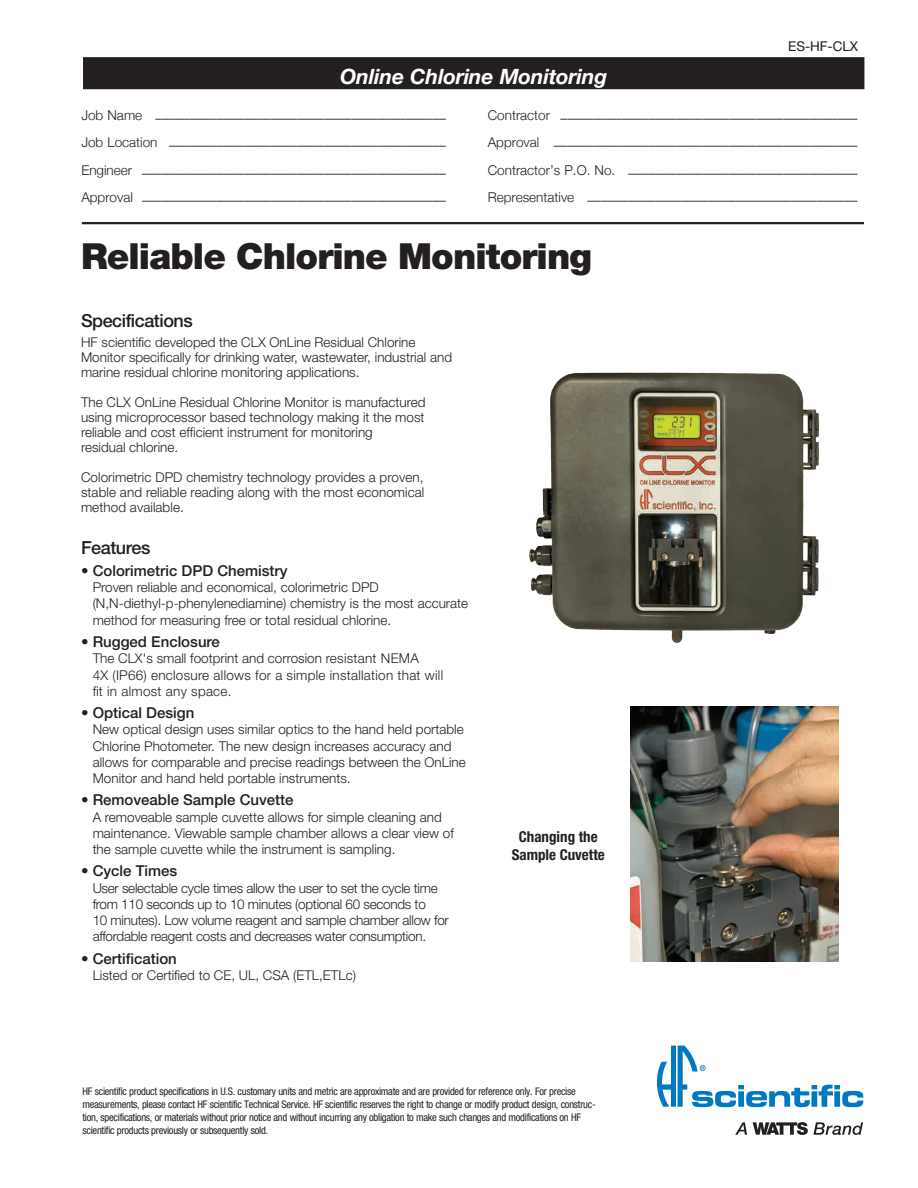
<style>
.page{position:relative;width:918px;height:1188px;background:#fff}
.page>*{position:absolute;margin:0;border:0;box-sizing:border-box;transform-origin:0 0}
.t1{font:900 36px "Helvetica Neue LT Std";letter-spacing:-.025em;color:#231f20}
.t2{font:italic 700 21px "Helvetica Neue";letter-spacing:-.01em;color:#fff}
.t3{font:500 18px "Helvetica Neue LT Std";letter-spacing:-.025em;color:#231f20}
.t4{font:500 15px "Helvetica Neue LT Std";color:#231f20}
.t5{font:700 condensed 15px/18px "Helvetica Neue LT Std";color:#231f20;text-align:center}
.t6{font:300 13.5px/15px "Helvetica Neue LT Std";color:#231f20}
.t7{font:300 13.5px "Helvetica Neue";color:#231f20}
.t8{font:300 13.5px/16.2px "Helvetica Neue LT Std";letter-spacing:-.02em;color:#231f20}
.t9{font:300 13.5px/16.2px "Helvetica Neue LT Std";letter-spacing:.02em;color:#231f20}
.t10{font:13.5px "Helvetica Neue LT Std";letter-spacing:-.005em;color:#231f20}
.t11{font:condensed 10.5px/13.2px "Helvetica Neue LT Std";letter-spacing:-.025em;color:#231f20}
</style>
<div class="page">
<div style="left:84px;top:58px;width:780px;height:30px;background:#231f20"></div>
<div style="left:83px;top:57px;width:781px;height:32px;border:2px solid #231f20"></div>
<hr style="left:82px;top:222px;width:782px;height:2px;background:#231f20">
<svg style="left:657px;top:1046px;width:206px;height:61px"></svg>
<svg style="left:735px;top:1122px;width:12px;height:13px"></svg>
<svg style="left:753px;top:1122px;width:110px;height:13px"></svg>
<img style="left:529px;top:372px;width:290px;height:272px">
<img style="left:630px;top:706px;width:208px;height:255px">
<p class="t10" style="left:788px;top:38px;width:71px">ES-HF-CLX</p>
<h2 class="t2" style="left:340px;top:60px;width:269px">Online Chlorine Monitoring</h2>
<p class="t7" style="left:81px;top:107px;width:366px">Job Name –––––––––––––––––––––––––––––––––––––––––––</p>
<p class="t7" style="left:488px;top:107px;width:371px">Contractor ––––––––––––––––––––––––––––––––––––––––––––</p>
<p class="t7" style="left:81px;top:135px;width:366px">Job Location –––––––––––––––––––––––––––––––––––––––––</p>
<p class="t7" style="left:488px;top:135px;width:371px">Approval –––––––––––––––––––––––––––––––––––––––––––––</p>
<p class="t7" style="left:81px;top:162px;width:366px">Engineer –––––––––––––––––––––––––––––––––––––––––––––</p>
<p class="t7" style="left:488px;top:162px;width:371px">Contractor’s P.O. No. ––––––––––––––––––––––––––––––––––</p>
<p class="t7" style="left:81px;top:189px;width:366px">Approval –––––––––––––––––––––––––––––––––––––––––––––</p>
<p class="t7" style="left:488px;top:189px;width:371px">Representative ––––––––––––––––––––––––––––––––––––––––</p>
<h1 class="t1" style="left:81px;top:235px;width:513px">Reliable Chlorine Monitoring</h1>
<h3 class="t3" style="left:81px;top:310px;width:113px">Specifications</h3>
<p class="t6" style="left:81px;top:335px;width:373px">HF scientific developed the CLX OnLine Residual Chlorine<br>Monitor specifically for drinking water, wastewater, industrial and marine residual chlorine monitoring applications.</p>
<p class="t6" style="left:81px;top:395px;width:346px">The CLX OnLine Residual Chlorine Monitor is manufactured using microprocessor based technology making it the most reliable and cost efficient instrument for monitoring<br>residual chlorine.</p>
<p class="t6" style="left:81px;top:470px;width:345px;text-align:justify">Colorimetric DPD chemistry technology provides a proven, stable and reliable reading along with the most economical method available.</p>
<h3 class="t3" style="left:81px;top:537px;width:71px">Features</h3>
<p class="t4" style="left:81px;top:562px;width:208px">• Colorimetric DPD Chemistry</p>
<p class="t6" style="left:93px;top:579px;width:377px;line-height:16.2px">Proven reliable and economical, colorimetric DPD (N,N-diethyl-p-phenylenediamine) chemistry is the most accurate method for measuring free or total residual chlorine.</p>
<p class="t4" style="left:81px;top:633px;width:140px">• Rugged Enclosure</p>
<p class="t9" style="left:93px;top:650px;width:352px">The CLX's small footprint and corrosion resistant NEMA<br>4X (IP66) enclosure allows for a simple installation that will fit in almost any space.</p>
<p class="t4" style="left:81px;top:704px;width:115px">• Optical Design</p>
<p class="t6" style="left:93px;top:721px;width:375px;line-height:16.2px">New optical design uses similar optics to the hand held portable Chlorine Photometer. The new design increases accuracy and allows for comparable and precise readings between the OnLine Monitor and hand held portable instruments.</p>
<p class="t4" style="left:81px;top:791px;width:214px">• Removeable Sample Cuvette</p>
<p class="t6" style="left:93px;top:808px;width:363px;line-height:16.2px">A removeable sample cuvette allows for simple cleaning and maintenance. Viewable sample chamber allows a clear view of the sample cuvette while the instrument is sampling.</p>
<p class="t4" style="left:81px;top:862px;width:98px">• Cycle Times</p>
<p class="t8" style="left:93px;top:879px;width:358px">User selectable cycle times allow the user to set the cycle time from 110 seconds up to 10 minutes (optional 60 seconds to<br>10 minutes). Low volume reagent and sample chamber allow for affordable reagent costs and decreases water consumption.</p>
<p class="t4" style="left:81px;top:949px;width:97px">• Certification</p>
<p class="t6" style="left:93px;top:967px;width:265px">Listed or Certified to CE, UL, CSA (ETL,ETLc)</p>
<p class="t5" style="left:512px;top:828px;width:94px">Changing the<br>Sample Cuvette</p>
<p class="t11" style="left:82px;top:1084px;width:515px">HF scientific product specifications in U.S. customary units and metric are approximate and are provided for reference only. For precise measurements, please contact HF scientific Technical Service. HF scientific reserves the right to change or modify product design, construc&shy;tion, specifications, or materials without prior notice and without incurring any obligation to make such changes and modifications on HF scientific products previously or subsequently sold.</p>
</div>
